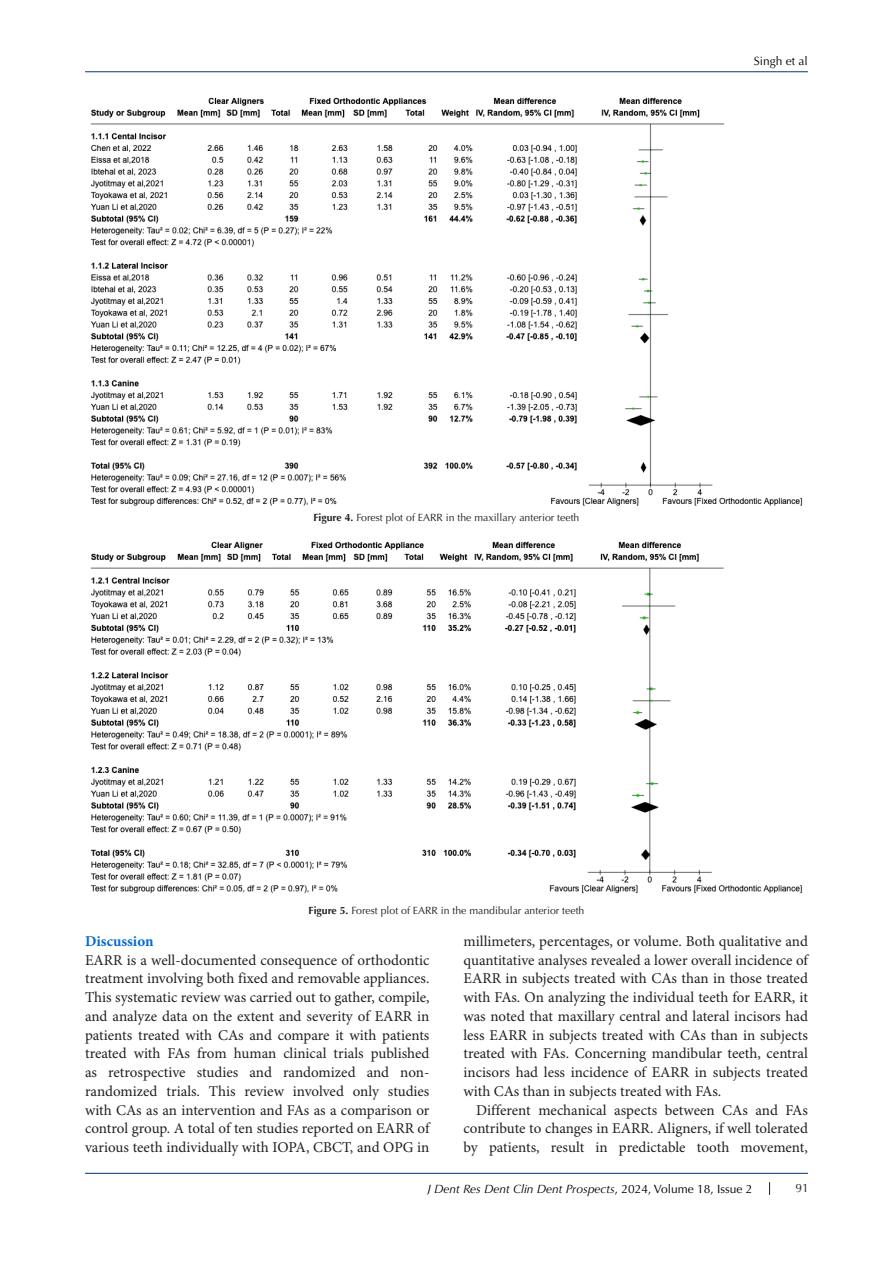
<style>
.page{position:relative;width:893px;height:1263px;background:#fff}
.page>*{position:absolute;margin:0;border:0;box-sizing:border-box;transform-origin:0 0}
.Normal__Web{font:15px/18.8px "Minion Pro";color:#231f20;text-align:justify}
.Normal__Web-2{font:700 15px "Minion Pro";color:#0569cd}
.t1{font:italic 12px "Optima LT Std";color:#000}
.t2{font:12px "Optima LT Std";color:#040503}
.t3{font:12px "Optima LT Std";color:#231f20}
.Normal__Web-3{font:10.5px "Optima LT Std";color:#231f20}
.s1{font-weight:700}
.s2{font-style:normal}
</style>
<div class="page">
<hr style="left:85px;top:71px;width:723px;height:1px;background:#053278">
<hr style="left:85px;top:1173px;width:723px;height:1px;background:#053278">
<svg style="left:769px;top:1182px;width:1px;height:13px"></svg>
<img style="left:90px;top:97px;width:713px;height:409px">
<img style="left:90px;top:541px;width:712px;height:353px">
<p class="t2" style="left:754px;top:54px;width:56px">Singh et al</p>
<p class="Normal__Web-3" style="left:313px;top:511px;width:267px"><span class="s1">Figure 4.</span> Forest plot of EARR in the maxillary anterior teeth</p>
<p class="Normal__Web-3" style="left:309px;top:904px;width:277px"><span class="s1">Figure 5.</span> Forest plot of EARR in the mandibular anterior teeth</p>
<p class="Normal__Web-2" style="left:85px;top:930px;width:70px">Discussion</p>
<p class="Normal__Web" style="left:85px;top:951px;width:346px">EARR is a well-documented consequence of orthodontic treatment involving both fixed and removable appliances.<br>This systematic review was carried out to gather, compile, and analyze data on the extent and severity of EARR in patients treated with CAs and compare it with patients treated with FAs from human clinical trials published as retrospective studies and randomized and non&shy;randomized trials. This review involved only studies with CAs as an intervention and FAs as a comparison or control group. A total of ten studies reported on EARR of various teeth individually with IOPA, CBCT, and OPG in</p>
<p class="Normal__Web" style="left:463px;top:932px;width:346px">millimeters, percentages, or volume. Both qualitative and quantitative analyses revealed a lower overall incidence of EARR in subjects treated with CAs than in those treated with FAs. On analyzing the individual teeth for EARR, it was noted that maxillary central and lateral incisors had less EARR in subjects treated with CAs than in subjects treated with FAs. Concerning mandibular teeth, central incisors had less incidence of EARR in subjects treated with CAs than in subjects treated with FAs.</p>
<p class="Normal__Web" style="left:463px;top:1101px;width:346px;text-indent:13px">Different mechanical aspects between CAs and FAs contribute to changes in EARR. Aligners, if well tolerated by patients, result in predictable tooth movement,</p>
<p class="t1" style="left:427px;top:1181px;width:326px">J Dent Res Dent Clin Dent Prospects<span class="s2">, 2024, Volume 18, Issue 2</span></p>
<p class="t3" style="left:795px;top:1181px;width:15px">91</p>
</div>
